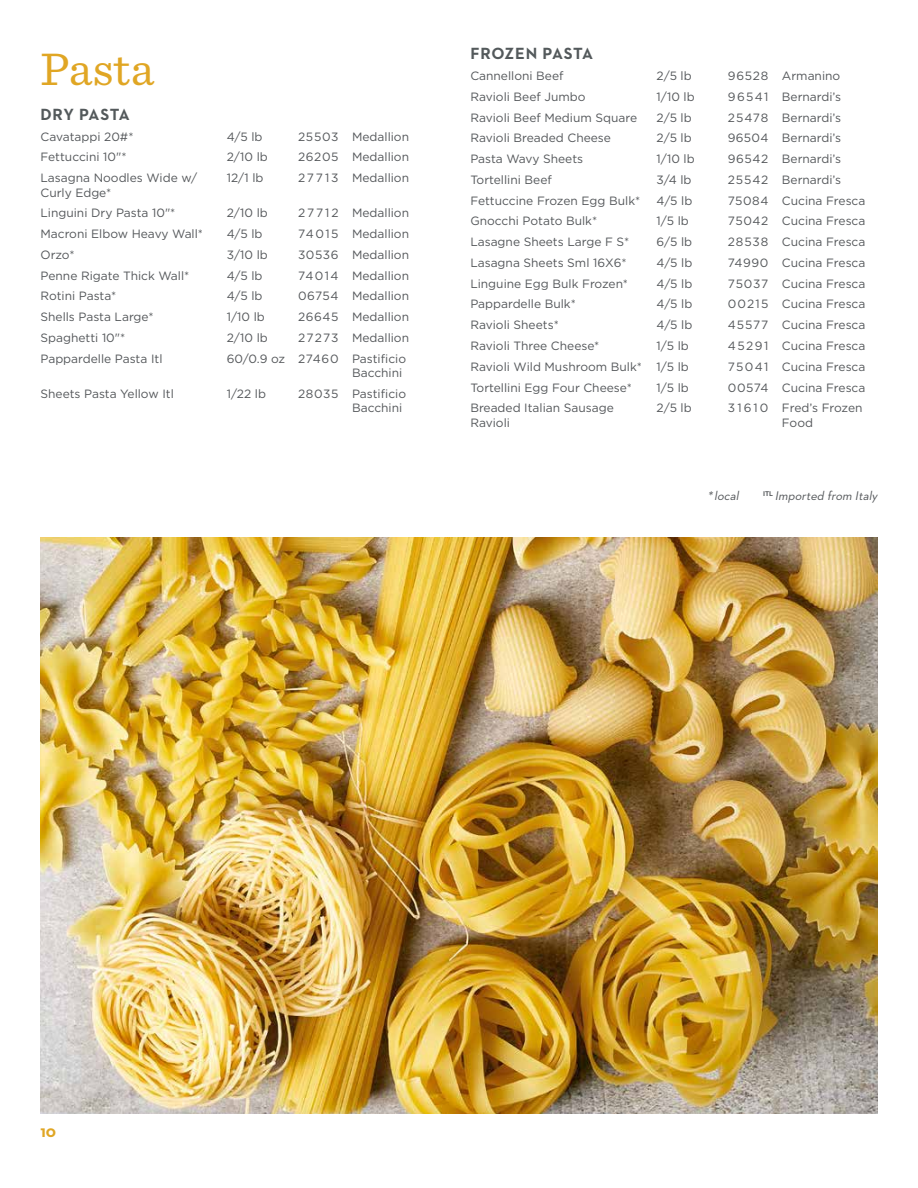
<style>
.page{position:relative;width:918px;height:1188px;background:#fff}
.page>*{position:absolute;margin:0;border:0;box-sizing:border-box;transform-origin:0 0}
.t1{font:48px "Sentinel";letter-spacing:.005em;color:#e0a624}
.t2{font:700 16.5px "Neutraface 2 Text";letter-spacing:.03em;color:#53595b}
.t3{font:700 16.5px "Neutraface 2 Text";color:#e0a624}
.t4{font:italic 12.75px "Neutraface 2 Text";color:#54575a}
.t5{font:12px/14.4px "Gotham";color:#54575a}
</style>
<div class="page">
<img style="left:40px;top:538px;width:838px;height:576px">
<h1 class="t1" style="left:40px;top:33px;width:115px">Pasta</h1>
<h2 class="t2" style="left:40px;top:104px;width:91px">DRY PASTA</h2>
<p class="t5" style="left:40px;top:129px;width:95px">Cavatappi 20#*</p>
<p class="t5" style="left:227px;top:129px;width:37px">4/5 lb</p>
<p class="t5" style="left:298px;top:129px;width:113px">25503 Medallion</p>
<p class="t5" style="left:40px;top:150px;width:88px">Fettuccini 10"*</p>
<p class="t5" style="left:227px;top:150px;width:43px">2/10 lb</p>
<p class="t5" style="left:298px;top:150px;width:113px">26205 Medallion</p>
<p class="t5" style="left:40px;top:170px;width:158px">Lasagna Noodles Wide w/<br>Curly Edge*</p>
<p class="t5" style="left:227px;top:170px;width:38px">12/1 lb</p>
<p class="t5" style="left:298px;top:170px;width:113px">277 13 Medallion</p>
<p class="t5" style="left:40px;top:206px;width:136px">Linguini Dry Pasta 10"*</p>
<p class="t5" style="left:227px;top:206px;width:43px">2/10 lb</p>
<p class="t5" style="left:298px;top:206px;width:113px">27 7 1 2 Medallion</p>
<p class="t5" style="left:40px;top:226px;width:164px">Macroni Elbow Heavy Wall*</p>
<p class="t5" style="left:227px;top:226px;width:37px">4/5 lb</p>
<p class="t5" style="left:298px;top:226px;width:113px">74015 Medallion</p>
<p class="t5" style="left:40px;top:247px;width:36px">Orzo*</p>
<p class="t5" style="left:227px;top:247px;width:43px">3/10 lb</p>
<p class="t5" style="left:298px;top:247px;width:113px">30536 Medallion</p>
<p class="t5" style="left:40px;top:268px;width:150px">Penne Rigate Thick Wall*</p>
<p class="t5" style="left:227px;top:268px;width:37px">4/5 lb</p>
<p class="t5" style="left:298px;top:268px;width:113px">74014 Medallion</p>
<p class="t5" style="left:40px;top:289px;width:77px">Rotini Pasta*</p>
<p class="t5" style="left:227px;top:289px;width:37px">4/5 lb</p>
<p class="t5" style="left:298px;top:289px;width:113px">06754 Medallion</p>
<p class="t5" style="left:40px;top:309px;width:115px">Shells Pasta Large*</p>
<p class="t5" style="left:227px;top:309px;width:40px">1/10 lb</p>
<p class="t5" style="left:298px;top:309px;width:113px">26645 Medallion</p>
<p class="t5" style="left:40px;top:330px;width:86px">Spaghetti 10"*</p>
<p class="t5" style="left:227px;top:330px;width:43px">2/10 lb</p>
<p class="t5" style="left:298px;top:330px;width:113px">27273 Medallion</p>
<p class="t5" style="left:40px;top:351px;width:124px">Pappardelle Pasta Itl</p>
<p class="t5" style="left:352px;top:351px;width:56px;text-indent:-125px">60/0.9 oz 27460 Pastificio<br>Bacchini</p>
<p class="t5" style="left:40px;top:386px;width:135px">Sheets Pasta Yellow Itl</p>
<p class="t5" style="left:227px;top:386px;width:41px">1/22 lb</p>
<p class="t5" style="left:352px;top:386px;width:56px;text-indent:-54px">28035 Pastificio<br>Bacchini</p>
<h2 class="t2" style="left:470px;top:43px;width:124px">FROZEN PASTA</h2>
<p class="t5" style="left:470px;top:68px;width:95px">Cannelloni Beef</p>
<p class="t5" style="left:657px;top:68px;width:37px">2/5 lb</p>
<p class="t5" style="left:728px;top:68px;width:114px">96528 Armanino</p>
<p class="t5" style="left:470px;top:89px;width:117px">Ravioli Beef Jumbo</p>
<p class="t5" style="left:657px;top:89px;width:40px">1/10 lb</p>
<p class="t5" style="left:728px;top:89px;width:115px">96541 Bernardi’s</p>
<p class="t5" style="left:470px;top:110px;width:168px">Ravioli Beef Medium Square</p>
<p class="t5" style="left:657px;top:110px;width:37px">2/5 lb</p>
<p class="t5" style="left:728px;top:110px;width:115px">25478 Bernardi’s</p>
<p class="t5" style="left:470px;top:131px;width:142px">Ravioli Breaded Cheese</p>
<p class="t5" style="left:657px;top:131px;width:37px">2/5 lb</p>
<p class="t5" style="left:728px;top:131px;width:115px">96504 Bernardi’s</p>
<p class="t5" style="left:470px;top:152px;width:114px">Pasta Wavy Sheets</p>
<p class="t5" style="left:657px;top:152px;width:40px">1/10 lb</p>
<p class="t5" style="left:728px;top:152px;width:115px">96542 Bernardi’s</p>
<p class="t5" style="left:470px;top:172px;width:83px">Tortellini Beef</p>
<p class="t5" style="left:657px;top:172px;width:36px">3/4 lb</p>
<p class="t5" style="left:728px;top:172px;width:115px">25542 Bernardi’s</p>
<p class="t5" style="left:470px;top:193px;width:172px">Fettuccine Frozen Egg Bulk*</p>
<p class="t5" style="left:657px;top:193px;width:37px">4/5 lb</p>
<p class="t5" style="left:728px;top:193px;width:139px">75084 Cucina Fresca</p>
<p class="t5" style="left:470px;top:214px;width:128px">Gnocchi Potato Bulk*</p>
<p class="t5" style="left:657px;top:214px;width:34px">1/5 lb</p>
<p class="t5" style="left:728px;top:214px;width:139px">75042 Cucina Fresca</p>
<p class="t5" style="left:470px;top:235px;width:161px">Lasagne Sheets Large F S*</p>
<p class="t5" style="left:657px;top:235px;width:37px">6/5 lb</p>
<p class="t5" style="left:728px;top:235px;width:139px">28538 Cucina Fresca</p>
<p class="t5" style="left:470px;top:255px;width:158px">Lasagna Sheets Sml 16X6*</p>
<p class="t5" style="left:657px;top:255px;width:37px">4/5 lb</p>
<p class="t5" style="left:728px;top:255px;width:139px">74990 Cucina Fresca</p>
<p class="t5" style="left:470px;top:276px;width:159px">Linguine Egg Bulk Frozen*</p>
<p class="t5" style="left:657px;top:276px;width:37px">4/5 lb</p>
<p class="t5" style="left:728px;top:276px;width:139px">75037 Cucina Fresca</p>
<p class="t5" style="left:470px;top:297px;width:107px">Pappardelle Bulk*</p>
<p class="t5" style="left:657px;top:297px;width:37px">4/5 lb</p>
<p class="t5" style="left:728px;top:297px;width:139px">00215 Cucina Fresca</p>
<p class="t5" style="left:470px;top:318px;width:90px">Ravioli Sheets*</p>
<p class="t5" style="left:657px;top:318px;width:37px">4/5 lb</p>
<p class="t5" style="left:728px;top:318px;width:139px">45577 Cucina Fresca</p>
<p class="t5" style="left:470px;top:338px;width:131px">Ravioli Three Cheese*</p>
<p class="t5" style="left:657px;top:338px;width:34px">1/5 lb</p>
<p class="t5" style="left:728px;top:338px;width:139px">45291 Cucina Fresca</p>
<p class="t5" style="left:470px;top:359px;width:220px">Ravioli Wild Mushroom Bulk* 1/5 lb</p>
<p class="t5" style="left:728px;top:359px;width:139px">75041 Cucina Fresca</p>
<p class="t5" style="left:470px;top:380px;width:163px">Tortellini Egg Four Cheese*</p>
<p class="t5" style="left:657px;top:380px;width:34px">1/5 lb</p>
<p class="t5" style="left:728px;top:380px;width:139px">00574 Cucina Fresca</p>
<p class="t5" style="left:470px;top:401px;width:145px">Breaded Italian Sausage<br>Ravioli</p>
<p class="t5" style="left:657px;top:401px;width:37px">2/5 lb</p>
<p class="t5" style="left:728px;top:401px;width:136px;text-align:center">3 1 6 1 0 Fred’s Frozen<br>Food</p>
<p class="t4" style="left:707px;top:488px;width:36px">* local</p>
<p class="t4" style="left:763px;top:488px;width:119px"><sup>I</sup> <sup>T</sup> <sup>L</sup> Imported from Italy</p>
<h2 class="t3" style="left:40px;top:1121px;width:17px">10</h2>
</div>
